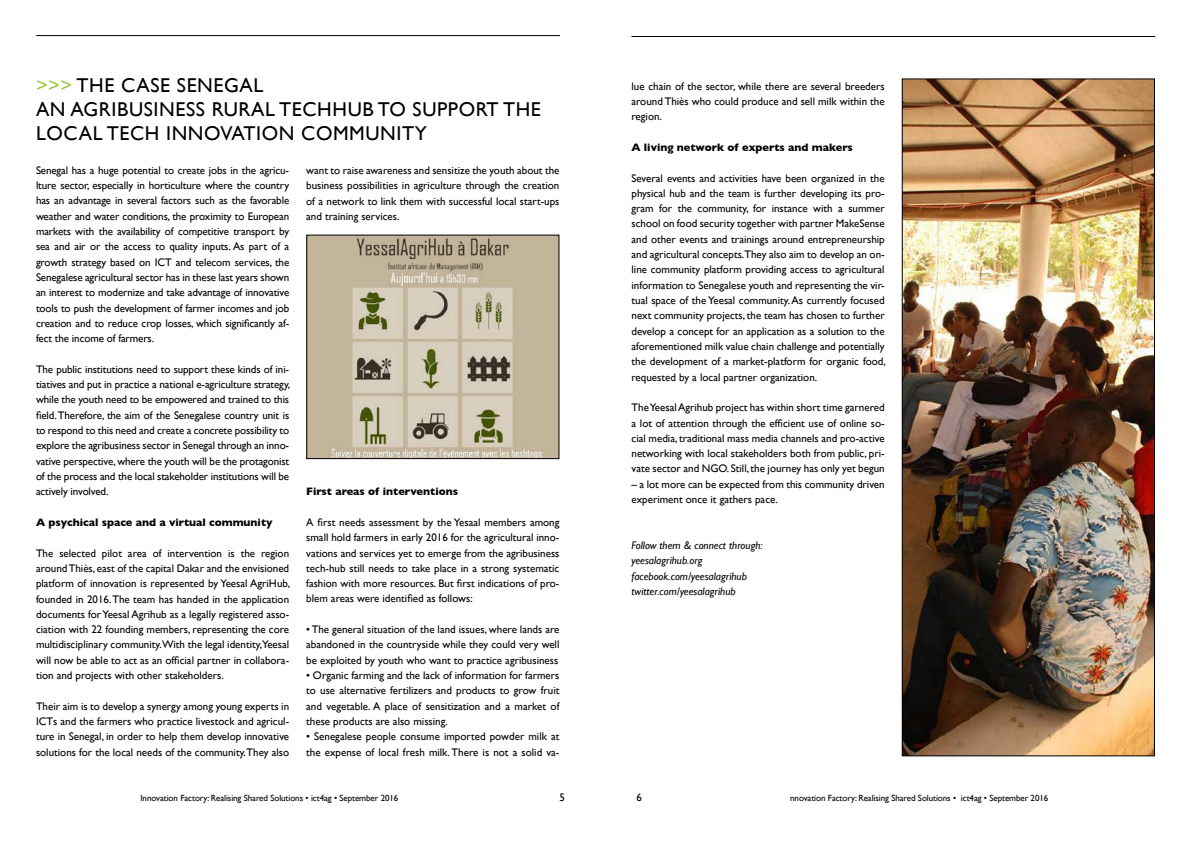
<style>
.page{position:relative;width:1191px;height:842px;background:#fff}
.page>*{position:absolute;margin:0;border:0;box-sizing:border-box;transform-origin:0 0}
.t1{font:20px/24px "Gill Sans";letter-spacing:.03em;color:#000}
.t2{font:11px/15.3px "Gill Sans";color:#000;text-align:justify}
.t3{font:italic 11px/15.3px "Gill Sans";color:#000}
.t4{font:700 11px "Gill Sans";color:#000}
.t5{font:9px "Gill Sans";letter-spacing:-.01em;color:#000}
.s1{color:#9fc743}
</style>
<div class="page">
<hr style="left:36px;top:35px;width:524px;height:1px;background:#000">
<hr style="left:631px;top:36px;width:524px;height:1px;background:#000">
<img style="left:308px;top:237px;width:249px;height:220px">
<div style="left:306px;top:235px;width:253px;height:224px;border:1px solid #000"></div>
<img style="left:903px;top:80px;width:250px;height:674px">
<div style="left:901px;top:78px;width:254px;height:678px;border:1px solid #000"></div>
<h1 class="t1" style="left:36px;top:73px;width:506px"><span class="s1">&gt;&gt;&gt;</span> THE CASE SENEGAL<br>AN AGRIBUSINESS RURAL TECHHUB TO SUPPORT THE<br>LOCAL TECH INNOVATION COMMUNITY</h1>
<p class="t2" style="left:36px;top:162px;width:255px">Senegal has a huge potential to create jobs in the agricu&shy;lture sector, especially in horticulture where the country has an advantage in several factors such as the favorable weather and water conditions, the proximity to European markets with the availability of competitive transport by sea and air or the access to quality inputs. As part of a growth strategy based on ICT and telecom services, the Senegalese agricultural sector has in these last years shown an interest to modernize and take advantage of innovative tools to push the development of farmer incomes and job creation and to reduce crop losses, which significantly af&shy;fect the income of farmers.</p>
<p class="t2" style="left:36px;top:361px;width:256px">The public institutions need to support these kinds of ini&shy;tiatives and put in practice a national e-agriculture strategy, while the youth need to be empowered and trained to this field. Therefore, the aim of the Senegalese country unit is to respond to this need and create a concrete possibility to explore the agribusiness sector in Senegal through an inno&shy;vative perspective, where the youth will be the protagonist of the process and the local stakeholder institutions will be actively involved.</p>
<p class="t4" style="left:36px;top:516px;width:238px">A psychical space and a virtual community</p>
<p class="t2" style="left:36px;top:545px;width:256px">The selected pilot area of intervention is the region around Thiès, east of the capital Dakar and the envisioned platform of innovation is represented by Yeesal AgriHub, founded in 2016. The team has handed in the application documents for Yeesal Agrihub as a legally registered asso&shy;ciation with 22 founding members, representing the core multidisciplinary community.With the legal identity,Yeesal will now be able to act as an official partner in collabora&shy;tion and projects with other stakeholders.</p>
<p class="t2" style="left:36px;top:698px;width:255px">Their aim is to develop a synergy among young experts in ICTs and the farmers who practice livestock and agricul&shy;ture in Senegal, in order to help them develop innovative solutions for the local needs of the community.They also</p>
<p class="t2" style="left:306px;top:162px;width:255px">want to raise awareness and sensitize the youth about the business possibilities in agriculture through the creation of a network to link them with successful local start-ups and training services.</p>
<p class="t4" style="left:306px;top:485px;width:153px">First areas of interventions</p>
<p class="t2" style="left:306px;top:514px;width:255px">A first needs assessment by the Yesaal members among small hold farmers in early 2016 for the agricultural inno&shy;vations and services yet to emerge from the agribusiness tech-hub still needs to take place in a strong systematic fashion with more resources. But first indications of pro&shy;blem areas were identified as follows:</p>
<p class="t2" style="left:306px;top:622px;width:255px">• The general situation of the land issues, where lands are abandoned in the countryside while they could very well be exploited by youth who want to practice agribusiness</p>
<p class="t2" style="left:306px;top:668px;width:255px">• Organic farming and the lack of information for farmers to use alternative fertilizers and products to grow fruit and vegetable. A place of sensitization and a market of these products are also missing.</p>
<p class="t2" style="left:306px;top:729px;width:255px">• Senegalese people consume imported powder milk at the expense of local fresh milk. There is not a solid va-</p>
<p class="t2" style="left:631px;top:78px;width:255px">lue chain of the sector, while there are several breeders around Thiès who could produce and sell milk within the region.</p>
<p class="t4" style="left:631px;top:141px;width:223px">A living network of experts and makers</p>
<p class="t2" style="left:631px;top:170px;width:256px">Several events and activities have been organized in the physical hub and the team is further developing its pro&shy;gram for the community, for instance with a summer school on food security together with partner MakeSense and other events and trainings around entrepreneurship and agricultural concepts.They also aim to develop an on&shy;line community platform providing access to agricultural information to Senegalese youth and representing the vir&shy;tual space of the Yeesal community. As currently focused next community projects, the team has chosen to further develop a concept for an application as a solution to the aforementioned milk value chain challenge and potentially the development of a market-platform for organic food, requested by a local partner organization.</p>
<p class="t2" style="left:631px;top:400px;width:255px">The Yeesal Agrihub project has within short time garnered a lot of attention through the efficient use of online so&shy;cial media, traditional mass media channels and pro-active networking with local stakeholders both from public, pri&shy;vate sector and NGO. Still, the journey has only yet begun</p>
<p class="t2" style="left:631px;top:476px;width:255px">– a lot more can be expected from this community driven experiment once it gathers pace.</p>
<p class="t3" style="left:631px;top:538px;width:133px">Follow them &amp; connect through: yeesalagrihub.org facebook.com/yeesalagrihub twitter.com/yeesalagrihub</p>
<p class="t5" style="left:140px;top:793px;width:259px">Innovation Factory: Realising Shared Solutions • ict4ag • September 2016</p>
<p class="t2" style="left:559px;top:790px;width:7px">5</p>
<p class="t2" style="left:636px;top:790px;width:7px">6</p>
<p class="t5" style="left:790px;top:793px;width:260px">nnovation Factory: Realising Shared Solutions • ict4ag • September 2016</p>
</div>
